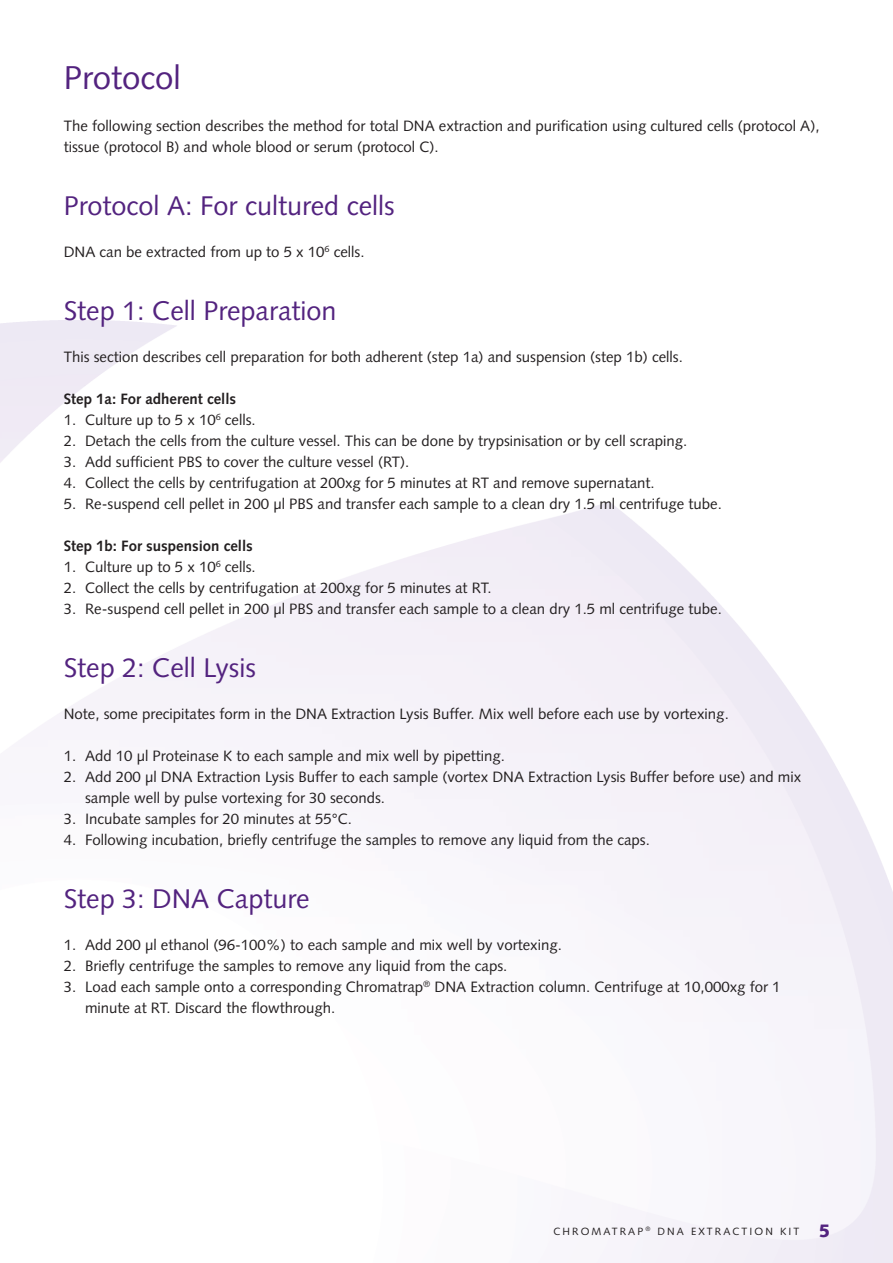
<style>
.page{position:relative;width:893px;height:1263px;background:#fff}
.page>*{position:absolute;margin:0;border:0;box-sizing:border-box;transform-origin:0 0}
.t1{font:33px "Syntax";color:#53237f}
.t2{font:27px "Syntax";color:#53237f}
.t3{font:900 18px "Syntax";color:#53237f}
.t4{font:15px/21px "Syntax";color:#231f20}
.t5{font:700 15px "Syntax";color:#231f20}
.t6{font:10.5px "Syntax";letter-spacing:.2em;color:#231f20}
</style>
<div class="page">
<h1 class="t1" style="left:64px;top:61px;width:119px">Protocol</h1>
<p class="t4" style="left:64px;top:116px;width:757px">The following section describes the method for total DNA extraction and purification using cultured cells (protocol A), tissue (protocol B) and whole blood or serum (protocol C).</p>
<h2 class="t2" style="left:64px;top:192px;width:333px">Protocol A: For cultured cells</h2>
<p class="t4" style="left:64px;top:242px;width:302px">DNA can be extracted from up to 5 x 10<sup>6</sup> cells.</p>
<h2 class="t2" style="left:64px;top:297px;width:274px">Step 1: Cell Preparation</h2>
<p class="t4" style="left:64px;top:347px;width:620px">This section describes cell preparation for both adherent (step 1a) and suspension (step 1b) cells.</p>
<p class="t5" style="left:64px;top:391px;width:174px">Step 1a: For adherent cells</p>
<p class="t4" style="left:64px;top:410px;width:194px">1. Culture up to 5 x 10<sup>6</sup> cells.</p>
<p class="t4" style="left:64px;top:431px;width:625px">2. Detach the cells from the culture vessel. This can be done by trypsinisation or by cell scraping.</p>
<p class="t4" style="left:64px;top:452px;width:347px">3. Add sufficient PBS to cover the culture vessel (RT).</p>
<p class="t4" style="left:64px;top:473px;width:592px">4. Collect the cells by centrifugation at 200xg for 5 minutes at RT and remove supernatant.</p>
<p class="t4" style="left:64px;top:494px;width:660px">5. Re-suspend cell pellet in 200 µl PBS and transfer each sample to a clean dry 1.5 ml centrifuge tube.</p>
<p class="t5" style="left:64px;top:538px;width:191px">Step 1b: For suspension cells</p>
<p class="t4" style="left:64px;top:557px;width:194px">1. Culture up to 5 x 10<sup>6</sup> cells.</p>
<p class="t4" style="left:64px;top:578px;width:429px">2. Collect the cells by centrifugation at 200xg for 5 minutes at RT.</p>
<p class="t4" style="left:64px;top:599px;width:660px">3. Re-suspend cell pellet in 200 µl PBS and transfer each sample to a clean dry 1.5 ml centrifuge tube.</p>
<h2 class="t2" style="left:64px;top:654px;width:194px">Step 2: Cell Lysis</h2>
<p class="t4" style="left:64px;top:704px;width:666px">Note, some precipitates form in the DNA Extraction Lysis Buffer. Mix well before each use by vortexing.</p>
<p class="t4" style="left:64px;top:746px;width:443px">1. Add 10 µl Proteinase K to each sample and mix well by pipetting.</p>
<p class="t4" style="left:85px;top:767px;width:718px;text-indent:-21px">2. Add 200 µl DNA Extraction Lysis Buffer to each sample (vortex DNA Extraction Lysis Buffer before use) and mix sample well by pulse vortexing for 30 seconds.</p>
<p class="t4" style="left:64px;top:809px;width:290px">3. Incubate samples for 20 minutes at 55°C.</p>
<p class="t4" style="left:64px;top:830px;width:588px">4. Following incubation, briefly centrifuge the samples to remove any liquid from the caps.</p>
<h2 class="t2" style="left:64px;top:885px;width:247px">Step 3: DNA Capture</h2>
<p class="t4" style="left:64px;top:935px;width:500px">1. Add 200 µl ethanol (96-100%) to each sample and mix well by vortexing.</p>
<p class="t4" style="left:64px;top:956px;width:445px">2. Briefly centrifuge the samples to remove any liquid from the caps.</p>
<p class="t4" style="left:85px;top:977px;width:697px;text-indent:-21px">3. Load each sample onto a corresponding Chromatrap<sup>®</sup> DNA Extraction column. Centrifuge at 10,000xg for 1 minute at RT. Discard the flowthrough.</p>
<p class="t6" style="left:553px;top:1226px;width:248px">CHROMATRAP <sup>®</sup> DNA EXTRACTION KIT</p>
<p class="t3" style="left:819px;top:1222px;width:13px">5</p>
</div>
